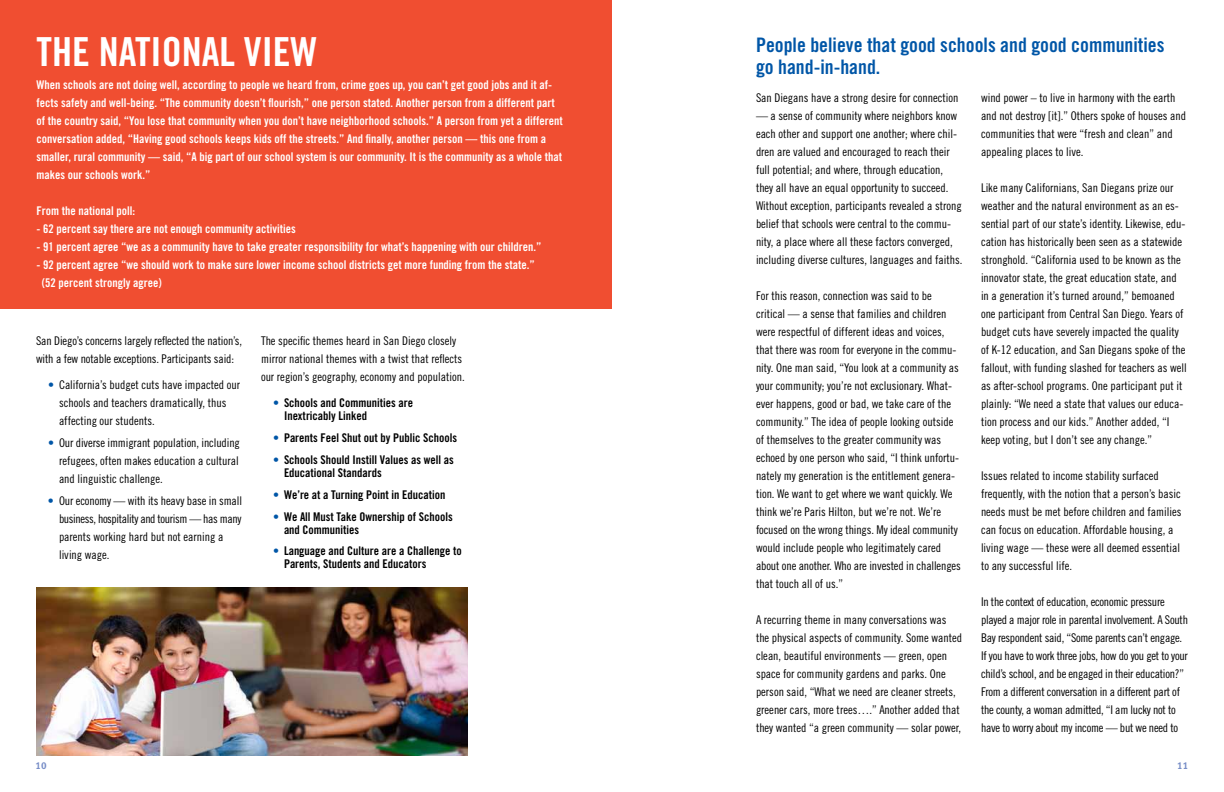
<style>
.page{position:relative;width:1224px;height:792px;background:#fff}
.page>*{position:absolute;margin:0;border:0;box-sizing:border-box;transform-origin:0 0}
.t1{font:40px "Trade Gothic Bold Cond Twenty";color:#fff}
.t2{font:20px/22px "Trade Gothic Bold Cond Twenty";color:#0056a7}
.t3{font:12px/18px "Trade Gothic Cond Eighteen";color:#000}
.t4{font:12px/18px "Trade Gothic Bold Cond Twenty";color:#fff}
.t5{font:12px/18px "Trade Gothic Cond Eighteen";letter-spacing:-.02em;color:#000}
.t6{font:12px/13px "Trade Gothic Bold Cond Twenty";color:#000}
.t7{font:10px "Meta Bold LF";color:#788ec7}
.s1{color:#0056a7}
</style>
<div class="page">
<div style="left:0;top:0;width:612px;height:309px;background:#f04e31"></div>
<img style="left:36px;top:587px;width:432px;height:169px">
<h1 class="t1" style="left:37px;top:28px;width:282px">THE NATIONAL VIEW</h1>
<p class="t4" style="left:37px;top:76px;width:528px">When schools are not doing well, according to people we heard from, crime goes up, you can’t get good jobs and it af&shy;fects safety and well-being. “The community doesn’t flourish,” one person stated. Another person from a different part of the country said, “You lose that community when you don’t have neighborhood schools.” A person from yet a different conversation added, “Having good schools keeps kids off the streets.” And finally, another person — this one from a smaller, rural community — said, “A big part of our school system is our community. It is the community as a whole that makes our schools work.”</p>
<p class="t4" style="left:37px;top:202px;width:100px">From the national poll:</p>
<p class="t4" style="left:37px;top:220px;width:261px">- 62 percent say there are not enough community activities</p>
<p class="t4" style="left:37px;top:238px;width:506px">- 91 percent agree “we as a community have to take greater responsibility for what’s happening with our children.”</p>
<p class="t4" style="left:42px;top:256px;width:495px;text-indent:-5px">- 92 percent agree “we should work to make sure lower income school districts get more funding from the state.” (52 percent strongly agree)</p>
<p class="t3" style="left:36px;top:332px;width:208px">San Diego’s concerns largely reflected the nation’s, with a few notable exceptions. Participants said:</p>
<p class="t3" style="left:59px;top:376px;width:183px;text-indent:-11px"><span class="s1">•</span> California’s budget cuts have impacted our schools and teachers dramatically, thus affecting our students.</p>
<p class="t3" style="left:59px;top:434px;width:182px;text-align:justify;text-indent:-11px"><span class="s1">•</span> Our diverse immigrant population, including refugees, often makes education a cultural and linguistic challenge.</p>
<p class="t3" style="left:59px;top:492px;width:185px;text-indent:-11px"><span class="s1">•</span> Our economy — with its heavy base in small business, hospitality and tourism — has many parents working hard but not earning a living wage.</p>
<p class="t3" style="left:261px;top:332px;width:205px">The specific themes heard in San Diego closely mirror national themes with a twist that reflects our region’s geography, economy and population.</p>
<p class="t6" style="left:284px;top:397px;width:131px;text-indent:-11px"><span class="s1">•</span> Schools and Communities are<br>Inextricably Linked</p>
<p class="t6" style="left:273px;top:432px;width:186px"><span class="s1">•</span> Parents Feel Shut out by Public Schools</p>
<p class="t6" style="left:284px;top:454px;width:171px;text-indent:-11px"><span class="s1">•</span> Schools Should Instill Values as well as<br>Educational Standards</p>
<p class="t6" style="left:273px;top:489px;width:174px"><span class="s1">•</span> We’re at a Turning Point in Education</p>
<p class="t6" style="left:284px;top:511px;width:170px;text-indent:-11px"><span class="s1">•</span> We All Must Take Ownership of Schools and Communities</p>
<p class="t6" style="left:284px;top:545px;width:179px;text-indent:-11px"><span class="s1">•</span> Language and Culture are a Challenge to<br>Parents, Students and Educators</p>
<h2 class="t2" style="left:756px;top:34px;width:410px">People believe that good schools and good communities go hand-in-hand.</h2>
<p class="t3" style="left:756px;top:89px;width:204px">San Diegans have a strong desire for connection</p>
<p class="t3" style="left:756px;top:107px;width:208px">— a sense of community where neighbors know each other and support one another; where chil&shy;dren are valued and encouraged to reach their full potential; and where, through education, they all have an equal opportunity to succeed.<br>Without exception, participants revealed a strong belief that schools were central to the commu&shy;nity, a place where all these factors converged, including diverse cultures, languages and faiths.</p>
<p class="t3" style="left:756px;top:287px;width:206px">For this reason, connection was said to be critical — a sense that families and children were respectful of different ideas and voices, that there was room for everyone in the commu&shy;nity. One man said, “You look at a community as your community; you’re not exclusionary. What&shy;ever happens, good or bad, we take care of the community.” The idea of people looking outside of themselves to the greater community was echoed by one person who said, “I think unfortu&shy;nately my generation is the entitlement genera&shy;tion. We want to get where we want quickly. We think we’re Paris Hilton, but we’re not. We’re focused on the wrong things. My ideal community would include people who legitimately cared about one another. Who are invested in challenges that touch all of us.”</p>
<p class="t3" style="left:756px;top:611px;width:208px">A recurring theme in many conversations was the physical aspects of community. Some wanted clean, beautiful environments — green, open space for community gardens and parks. One person said, “What we need are cleaner streets, greener cars, more trees….” Another added that they wanted “a green community — solar power,</p>
<p class="t3" style="left:981px;top:89px;width:207px">wind power – to live in harmony with the earth and not destroy [it].” Others spoke of houses and communities that were “fresh and clean” and appealing places to live.</p>
<p class="t3" style="left:981px;top:179px;width:207px">Like many Californians, San Diegans prize our weather and the natural environment as an es&shy;sential part of our state’s identity. Likewise, edu&shy;cation has historically been seen as a statewide stronghold. “California used to be known as the innovator state, the great education state, and in a generation it’s turned around,” bemoaned one participant from Central San Diego. Years of budget cuts have severely impacted the quality of K-12 education, and San Diegans spoke of the fallout, with funding slashed for teachers as well as after-school programs. One participant put it plainly: “We need a state that values our educa&shy;tion process and our kids.” Another added, “I keep voting, but I don’t see any change.”</p>
<p class="t3" style="left:981px;top:467px;width:202px">Issues related to income stability surfaced frequently, with the notion that a person’s basic needs must be met before children and families can focus on education. Affordable housing, a living wage — these were all deemed essential to any successful life.</p>
<p class="t5" style="left:981px;top:593px;width:208px">In the context of education, economic pressure played a major role in parental involvement. A South Bay respondent said, “Some parents can’t engage.<br>If you have to work three jobs, how do you get to your child’s school, and be engaged in their education?” From a different conversation in a different part of the county, a woman admitted, “I am lucky not to have to worry about my income — but we need to</p>
<p class="t7" style="left:36px;top:759px;width:13px">10</p>
<p class="t7" style="left:1177px;top:759px;width:13px">11</p>
</div>
